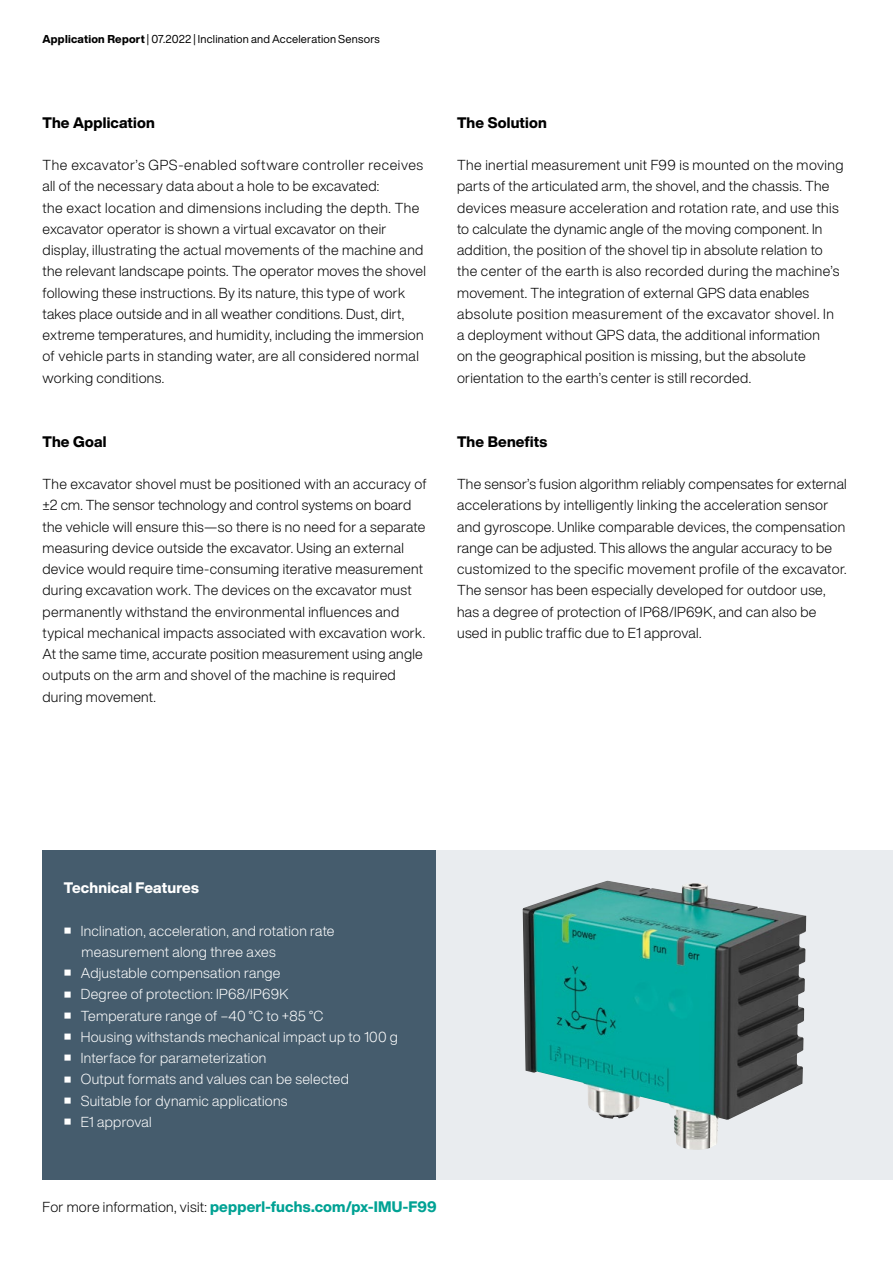
<style>
.page{position:relative;width:893px;height:1263px;background:#fff}
.page>*{position:absolute;margin:0;border:0;box-sizing:border-box;transform-origin:0 0}
.t1{font:800 15px "Helvetica Now Display";letter-spacing:.01em;color:#00a294}
.t2{font:800 15px "Helvetica Now Display";letter-spacing:.01em;color:#000}
.t3{font:800 15px "Helvetica Now Display";letter-spacing:.01em;color:#fff}
.t4{font:300 14.25px/21.3px "Helvetica Now Display";letter-spacing:.02em;color:#000}
.t5{font:300 14.25px/21.3px "Helvetica Now Display";letter-spacing:.02em;color:#fff}
.t6{font:11.25px "Helvetica Now Display";letter-spacing:.02em;color:#000}
.s1{font-weight:800}
.s2{font-weight:300;font-size:14.25px;color:#000}
</style>
<div class="page">
<div style="left:436px;top:850px;width:457px;height:330px;background:#e9ecef"></div>
<img style="left:523px;top:881px;width:283px;height:269px">
<div style="left:43px;top:850px;width:393px;height:330px;background:#455c6d"></div>
<p class="t6" style="left:43px;top:31px;width:339px"><span class="s1">Application Report</span> | 07.2022 | Inclination and Acceleration Sensors</p>
<p class="t2" style="left:43px;top:112px;width:114px">The Application</p>
<p class="t4" style="left:43px;top:154px;width:385px">The excavator’s GPS-enabled software controller receives all of the necessary data about a hole to be excavated:<br>the exact location and dimensions including the depth. The excavator operator is shown a virtual excavator on their display, illustrating the actual movements of the machine and the relevant landscape points. The operator moves the shovel following these instructions. By its nature, this type of work takes place outside and in all weather conditions. Dust, dirt, extreme temperatures, and humidity, including the immersion of vehicle parts in standing water, are all considered normal working conditions.</p>
<p class="t2" style="left:43px;top:431px;width:65px">The Goal</p>
<p class="t4" style="left:43px;top:473px;width:386px">The excavator shovel must be positioned with an accuracy of ±2 cm. The sensor technology and control systems on board the vehicle will ensure this—so there is no need for a separate measuring device outside the excavator. Using an external device would require time-consuming iterative measurement during excavation work. The devices on the excavator must permanently withstand the environmental influences and typical mechanical impacts associated with excavation work.<br>At the same time, accurate position measurement using angle outputs on the arm and shovel of the machine is required during movement.</p>
<p class="t2" style="left:457px;top:112px;width:91px">The Solution</p>
<p class="t4" style="left:457px;top:154px;width:388px">The inertial measurement unit F99 is mounted on the moving parts of the articulated arm, the shovel, and the chassis. The devices measure acceleration and rotation rate, and use this to calculate the dynamic angle of the moving component. In addition, the position of the shovel tip in absolute relation to the center of the earth is also recorded during the machine’s movement. The integration of external GPS data enables absolute position measurement of the excavator shovel. In a deployment without GPS data, the additional information<br>on the geographical position is missing, but the absolute orientation to the earth’s center is still recorded.</p>
<p class="t2" style="left:457px;top:431px;width:92px">The Benefits</p>
<p class="t4" style="left:457px;top:473px;width:391px">The sensor’s fusion algorithm reliably compensates for external accelerations by intelligently linking the acceleration sensor and gyroscope. Unlike comparable devices, the compensation range can be adjusted. This allows the angular accuracy to be customized to the specific movement profile of the excavator.<br>The sensor has been especially developed for outdoor use, has a degree of protection of IP68/IP69K, and can also be used in public traffic due to E1 approval.</p>
<p class="t3" style="left:64px;top:877px;width:137px">Technical Features</p>
<p class="t5" style="left:82px;top:920px;width:254px;text-indent:-17px"><sup>■</sup> Inclination, acceleration, and rotation rate measurement along three axes</p>
<p class="t5" style="left:65px;top:962px;width:217px"><sup>■</sup> Adjustable compensation range</p>
<p class="t5" style="left:65px;top:983px;width:226px"><sup>■</sup> Degree of protection: IP68/IP69K</p>
<p class="t5" style="left:65px;top:1005px;width:260px"><sup>■</sup> Temperature range of –40 °C to +85 °C</p>
<p class="t5" style="left:65px;top:1026px;width:335px"><sup>■</sup> Housing withstands mechanical impact up to 100 g</p>
<p class="t5" style="left:65px;top:1047px;width:203px"><sup>■</sup> Interface for parameterization</p>
<p class="t5" style="left:65px;top:1068px;width:286px"><sup>■</sup> Output formats and values can be selected</p>
<p class="t5" style="left:65px;top:1090px;width:224px"><sup>■</sup> Suitable for dynamic applications</p>
<p class="t5" style="left:65px;top:1111px;width:89px"><sup>■</sup> E1 approval</p>
<p class="t1" style="left:43px;top:1196px;width:396px"><span class="s2">For more information, visit:</span> pepperl-fuchs.com/px-IMU-F99</p>
</div>
